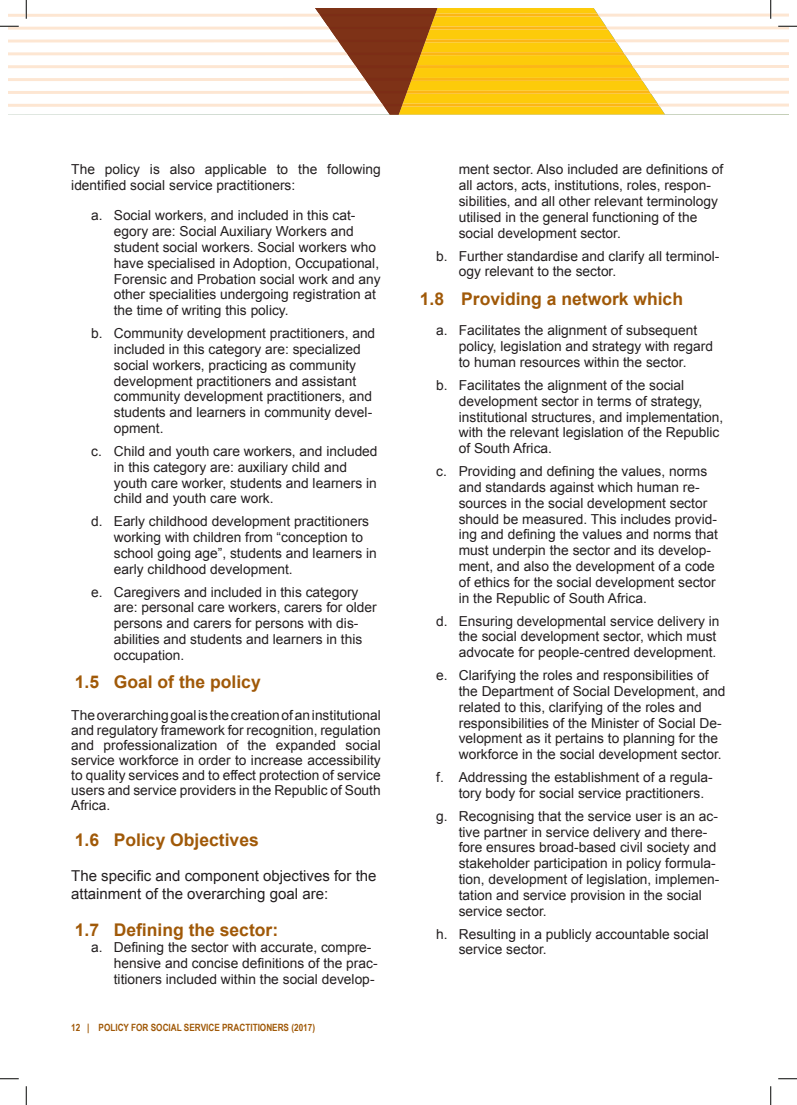
<style>
.page{position:relative;width:797px;height:1105px;background:#fff}
.page>*{position:absolute;margin:0;border:0;box-sizing:border-box;transform-origin:0 0}
.t1{font:700 17.5px "Arial";color:#a05908}
.t2{font:15px/18px "Arial";color:#231f20}
.t3{font:13.75px/15.9px "Arial";color:#231f20}
.t4{font:700 10px "Arial Narrow";color:#a05908}
</style>
<div class="page">
<svg style="left:0;top:1078px;width:19px;height:1px"></svg>
<svg style="left:778px;top:1078px;width:19px;height:1px"></svg>
<svg style="left:25px;top:1086px;width:2px;height:19px"></svg>
<svg style="left:0;top:0;width:797px;height:115px"></svg>
<svg style="left:770px;top:1086px;width:1px;height:19px"></svg>
<p class="t3" style="left:71px;top:162px;width:311px;line-height:15.1px">The policy is also applicable to the following identified social service practitioners:</p>
<p class="t3" style="left:114px;top:208px;width:268px;text-indent:-22px">a. Social workers, and included in this cat&shy;egory are: Social Auxiliary Workers and student social workers. Social workers who have specialised in Adoption, Occupational, Forensic and Probation social work and any other specialities undergoing registration at the time of writing this policy.</p>
<p class="t3" style="left:114px;top:326px;width:263px;text-indent:-22px">b. Community development practitioners, and included in this category are: specialized social workers, practicing as community development practitioners and assistant community development practitioners, and students and learners in community devel&shy;opment.</p>
<p class="t3" style="left:114px;top:443px;width:265px;text-indent:-22px">c. Child and youth care workers, and included in this category are: auxiliary child and youth care worker, students and learners in child and youth care work.</p>
<p class="t3" style="left:114px;top:514px;width:264px;text-indent:-22px">d. Early childhood development practitioners working with children from “conception to school going age”, students and learners in early childhood development.</p>
<p class="t3" style="left:114px;top:584px;width:264px;text-indent:-22px">e. Caregivers and included in this category are: personal care workers, carers for older persons and carers for persons with dis&shy;abilities and students and learners in this occupation.</p>
<p class="t1" style="left:75px;top:670px;width:187px">1.5 Goal of the policy</p>
<p class="t3" style="left:71px;top:707px;width:311px;line-height:15.1px;text-align:justify">The overarching goal is the creation of an institutional and regulatory framework for recognition, regulation and professionalization of the expanded social service workforce in order to increase accessibility to quality services and to effect protection of service users and service providers in the Republic of South Africa.</p>
<p class="t1" style="left:75px;top:829px;width:185px">1.6 Policy Objectives</p>
<p class="t2" style="left:71px;top:867px;width:307px">The specific and component objectives for the attainment of the overarching goal are:</p>
<p class="t1" style="left:75px;top:919px;width:205px">1.7 Defining the sector:</p>
<p class="t3" style="left:114px;top:940px;width:265px;text-indent:-22px">a. Defining the sector with accurate, compre&shy;hensive and concise definitions of the prac&shy;titioners included within the social develop-</p>
<p class="t4" style="left:71px;top:1020px;width:245px">12 | POLICY FOR SOCIAL SERVICE PRACTITIONERS (2017)</p>
<p class="t3" style="left:459px;top:162px;width:266px">ment sector. Also included are definitions of all actors, acts, institutions, roles, respon&shy;sibilities, and all other relevant terminology utilised in the general functioning of the social development sector.</p>
<p class="t3" style="left:459px;top:248px;width:262px;text-indent:-22px">b. Further standardise and clarify all terminol&shy;ogy relevant to the sector.</p>
<p class="t1" style="left:420px;top:287px;width:265px">1.8 Providing a network which</p>
<p class="t3" style="left:459px;top:323px;width:256px;text-indent:-22px">a. Facilitates the alignment of subsequent policy, legislation and strategy with regard to human resources within the sector.</p>
<p class="t3" style="left:459px;top:377px;width:266px;text-indent:-22px">b. Facilitates the alignment of the social development sector in terms of strategy, institutional structures, and implementation, with the relevant legislation of the Republic of South Africa.</p>
<p class="t3" style="left:459px;top:463px;width:261px;text-indent:-22px">c. Providing and defining the values, norms and standards against which human re&shy;sources in the social development sector should be measured. This includes provid&shy;ing and defining the values and norms that must underpin the sector and its develop&shy;ment, and also the development of a code of ethics for the social development sector in the Republic of South Africa.</p>
<p class="t3" style="left:459px;top:613px;width:262px;text-indent:-22px">d. Ensuring developmental service delivery in the social development sector, which must advocate for people-centred development.</p>
<p class="t3" style="left:459px;top:667px;width:268px;text-indent:-22px">e. Clarifying the roles and responsibilities of the Department of Social Development, and related to this, clarifying of the roles and responsibilities of the Minister of Social De&shy;velopment as it pertains to planning for the workforce in the social development sector.</p>
<p class="t3" style="left:459px;top:769px;width:255px;text-indent:-22px">f. Addressing the establishment of a regula&shy;tory body for social service practitioners.</p>
<p class="t3" style="left:459px;top:808px;width:262px;text-indent:-22px">g. Recognising that the service user is an ac&shy;tive partner in service delivery and there&shy;fore ensures broad-based civil society and stakeholder participation in policy formula&shy;tion, development of legislation, implemen&shy;tation and service provision in the social service sector.</p>
<p class="t3" style="left:459px;top:926px;width:251px;text-indent:-22px">h. Resulting in a publicly accountable social service sector.</p>
</div>
